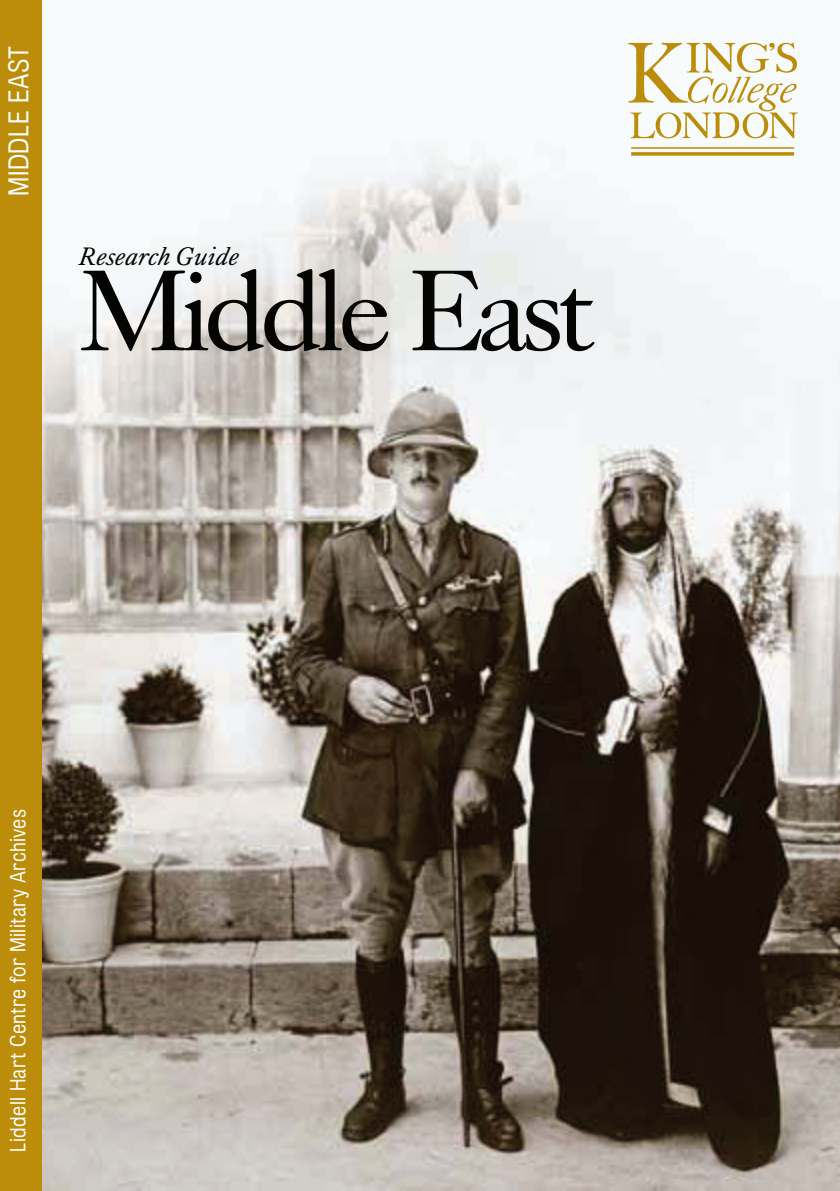
<style>
.page{position:relative;width:840px;height:1191px;background:#fff}
.page>*{position:absolute;margin:0;border:0;box-sizing:border-box;transform-origin:0 0}
.t1{font:114px "Kings Caslon Display";letter-spacing:-.05em;color:#040503}
.t2{font:italic 26px "Kings Caslon Text";color:#040503}
.t3{font:26px "Kings Bureau Grot Five One";letter-spacing:.02em;color:#fff}
.t4{font:20px "Kings Bureau Grot Five One";letter-spacing:.02em;color:#fff}
</style>
<div class="page">
<img style="left:41px;top:0;width:798px;height:1191px">
<div style="left:0;top:0;width:41px;height:1191px;background:#bb8d0b"></div>
<svg style="left:627px;top:43px;width:170px;height:113px"></svg>
<h2 class="t3" style="left:4px;top:196px;width:151px;rotate:-90deg">MIDDLE EAST</h2>
<h2 class="t2" style="left:79px;top:241px;width:161px">Research Guide</h2>
<h1 class="t1" style="left:78px;top:246px;width:519px">Middle East</h1>
<p class="t4" style="left:7px;top:1151px;width:344px;rotate:-90deg">Liddell Hart Centre for Military Archives</p>
</div>
